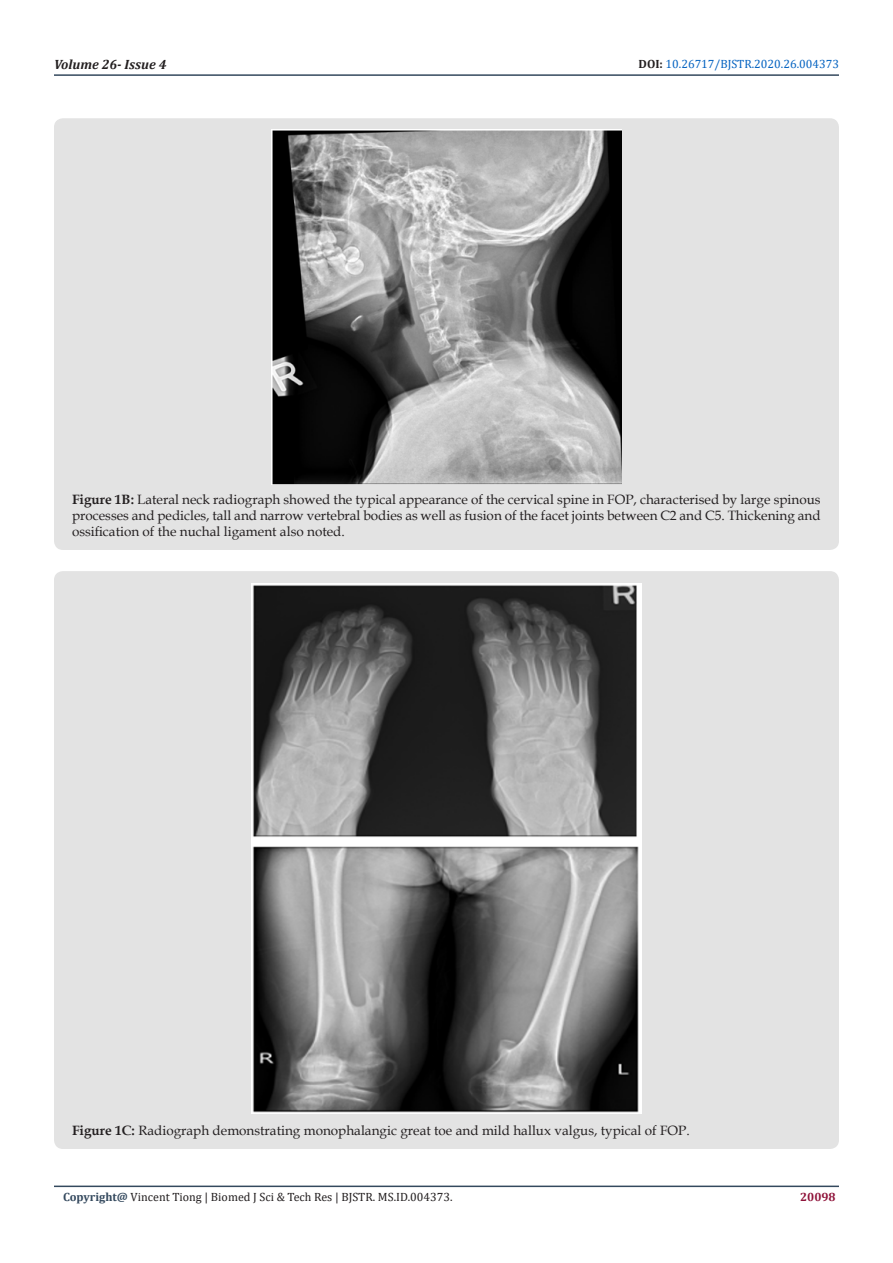
<style>
.page{position:relative;width:893px;height:1263px;background:#fff}
.page>*{position:absolute;margin:0;border:0;box-sizing:border-box;transform-origin:0 0}
.t1{font:13.5px/16.2px "Book Antiqua";color:#231f20;text-align:justify}
.t2{font:italic 700 13.5px "Cambria";color:#231f20}
.t3{font:12px "Cambria";color:#231f20}
.t4{font:12px "Cambria";color:#0563c1}
.t5{font:700 12px "Cambria";color:#8f133a}
.s1{font-weight:700;color:#231f20}
.s2{font-weight:700}
.s3{font-weight:700;color:#34495e}
</style>
<div class="page">
<hr style="left:54px;top:1185px;width:785px;height:2px;background:#34495e">
<hr style="left:54px;top:74px;width:785px;height:2px;background:#34495e">
<div style="left:54px;top:118px;width:785px;height:432px;background:#e3e3e3;border-radius:9px"></div>
<img style="left:271px;top:130px;width:351px;height:355px">
<div style="left:54px;top:571px;width:785px;height:578px;background:#e3e3e3;border-radius:9px"></div>
<img style="left:251px;top:583px;width:390px;height:530px">
<p class="t2" style="left:54px;top:55px;width:114px">Volume 26- Issue 4</p>
<p class="t4" style="left:639px;top:57px;width:202px"><span class="s1">DOI:</span> 10.26717/BJSTR.2020.26.004373</p>
<p class="t1" style="left:72px;top:491px;width:750px"><span class="s2">Figure 1B:</span> Lateral neck radiograph showed the typical appearance of the cervical spine in FOP, characterised by large spinous processes and pedicles, tall and narrow vertebral bodies as well as fusion of the facet joints between C2 and C5. Thickening and ossification of the nuchal ligament also noted.</p>
<p class="t1" style="left:72px;top:1122px;width:619px"><span class="s2">Figure 1C:</span> Radiograph demonstrating monophalangic great toe and mild hallux valgus, typical of FOP.</p>
<p class="t3" style="left:63px;top:1190px;width:391px"><span class="s3">Copyright@</span> Vincent Tiong | Biomed J Sci &amp; Tech Res | BJSTR. MS.ID.004373.</p>
<p class="t5" style="left:800px;top:1189px;width:37px">20098</p>
</div>
